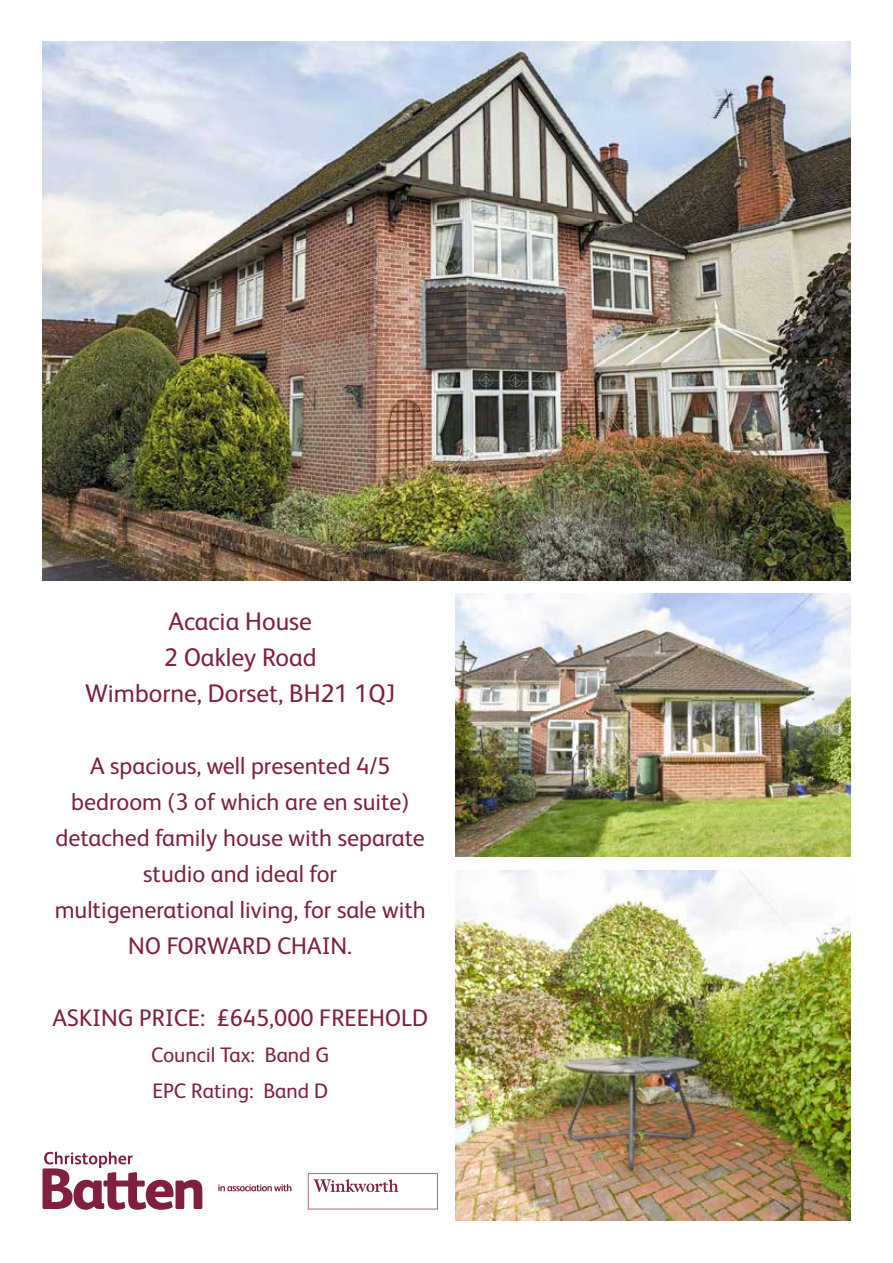
<style>
.page{position:relative;width:893px;height:1263px;background:#fff}
.page>*{position:absolute;margin:0;border:0;box-sizing:border-box;transform-origin:0 0}
.t1{font:25.5px/36px "FS Albert";color:#801f41;text-align:center}
.t2{font:24px/36px "FS Albert";color:#801f41;text-align:center}
.t3{font:21px/36px "FS Albert";color:#801f41}
</style>
<div class="page">
<img style="left:42px;top:42px;width:808px;height:539px">
<svg style="left:218px;top:1184px;width:73px;height:7px"></svg>
<svg style="left:308px;top:1173px;width:130px;height:36px"></svg>
<svg style="left:43px;top:1151px;width:159px;height:59px"></svg>
<img style="left:455px;top:593px;width:396px;height:264px">
<img style="left:455px;top:871px;width:396px;height:349px">
<p class="t1" style="left:85px;top:603px;width:312px">Acacia House<br>2 Oakley Road<br>Wimborne, Dorset, BH21 1QJ</p>
<p class="t2" style="left:55px;top:747px;width:372px">A spacious, well presented 4/5 bedroom (3 of which are en suite) detached family house with separate studio and ideal for multigenerational living, for sale with<br>NO FORWARD CHAIN.</p>
<p class="t2" style="left:52px;top:999px;width:377px">ASKING PRICE: £645,000 FREEHOLD</p>
<p class="t3" style="left:151px;top:1037px;width:180px">Council Tax: Band G<br>EPC Rating: Band D</p>
</div>
